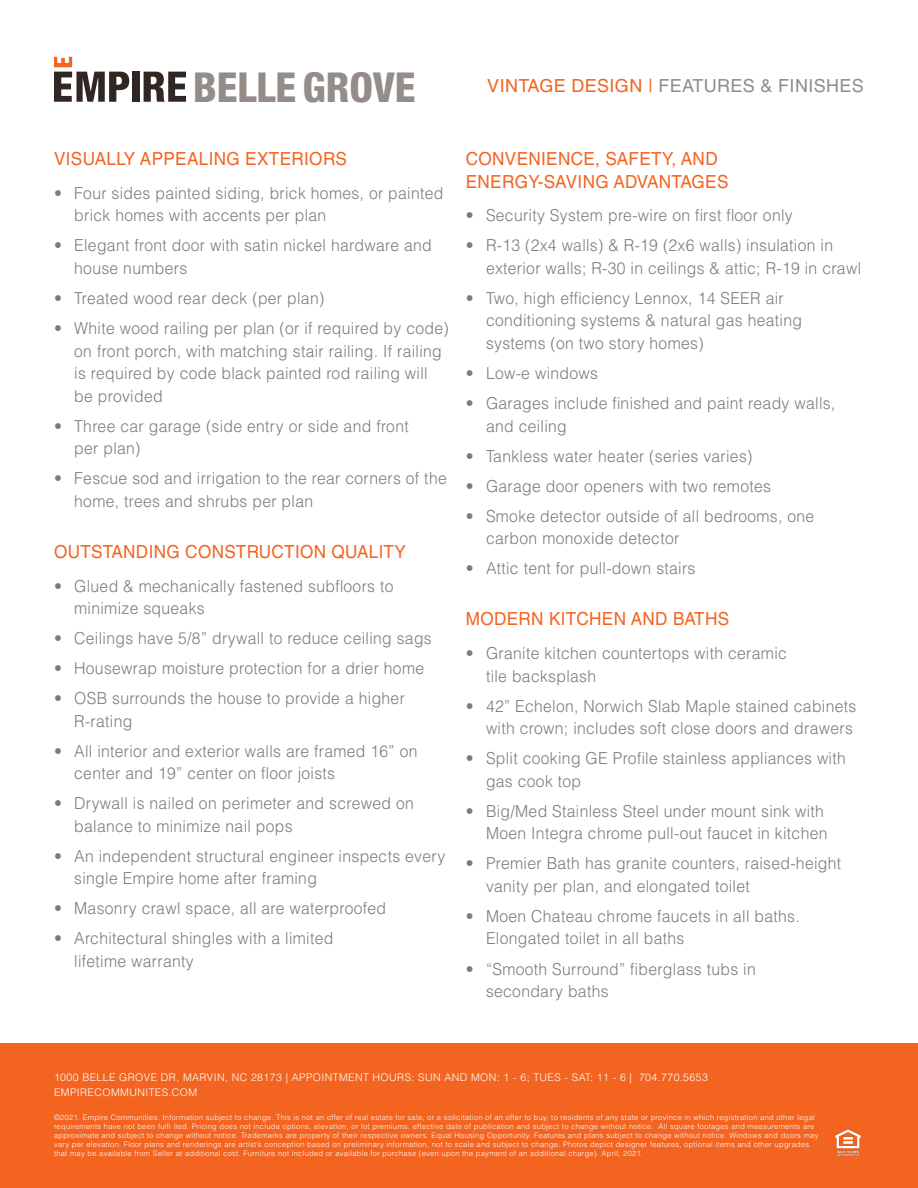
<style>
.page{position:relative;width:918px;height:1188px;background:#fff}
.page>*{position:absolute;margin:0;border:0;box-sizing:border-box;transform-origin:0 0}
.t1{font:800 condensed 41.25px "Helvetica Neue LT Std";color:#938c88}
.Features_Headline{font:18px/22.5px "Helvetica LT Std";letter-spacing:.02em;color:#f36421;scale:.95 1}
.t2{font:18px "Helvetica LT Std";letter-spacing:.02em;color:#938c88}
.t3{font:300 16.5px/22.5px "Helvetica LT Std";letter-spacing:.02em;color:#7f7a76;scale:.95 1}
.t4{font:300 10.5px/15px "Helvetica LT Std";letter-spacing:.04em;color:#fff}
.t5{font:300 7.5px/9px "Helvetica LT Std";letter-spacing:.04em;color:#fff}
.s1{color:#f36421}
</style>
<div class="page">
<div style="left:0;top:1043px;width:918px;height:145px;background:#f36421"></div>
<img style="left:835px;top:1129px;width:26px;height:27px">
<div style="left:132px;top:72px;width:7px;height:30px;background:#302722"></div>
<svg style="left:54px;top:57px;width:75px;height:45px"></svg>
<svg style="left:144px;top:72px;width:42px;height:30px"></svg>
<p class="t1" style="left:193px;top:62px;width:224px">BELLE GROVE</p>
<p class="t2" style="left:487px;top:75px;width:378px"><span class="s1">VINTAGE DESIGN |</span> FEATURES &amp; FINISHES</p>
<p class="Features_Headline" style="left:54px;top:147px;width:310px">VISUALLY APPEALING EXTERIORS</p>
<p class="t3" style="left:74px;top:182px;width:390px;text-indent:-20px">• Four sides painted siding, brick homes, or painted brick homes with accents per plan</p>
<p class="t3" style="left:74px;top:234px;width:378px;text-indent:-20px">• Elegant front door with satin nickel hardware and house numbers</p>
<p class="t3" style="left:54px;top:287px;width:286px">• Treated wood rear deck (per plan)</p>
<p class="t3" style="left:74px;top:317px;width:396px;text-indent:-20px">• White wood railing per plan (or if required by code) on front porch, with matching stair railing. If railing is required by code black painted rod railing will be provided</p>
<p class="t3" style="left:74px;top:414px;width:354px;text-indent:-20px">• Three car garage (side entry or side and front per plan)</p>
<p class="t3" style="left:74px;top:467px;width:394px;text-indent:-20px">• Fescue sod and irrigation to the rear corners of the home, trees and shrubs per plan</p>
<p class="Features_Headline" style="left:54px;top:540px;width:372px">OUTSTANDING CONSTRUCTION QUALITY</p>
<p class="t3" style="left:74px;top:574px;width:338px;text-indent:-20px">• Glued &amp; mechanically fastened subfloors to minimize squeaks</p>
<p class="t3" style="left:54px;top:627px;width:399px">• Ceilings have 5/8” drywall to reduce ceiling sags</p>
<p class="t3" style="left:54px;top:657px;width:391px">• Housewrap moisture protection for a drier home</p>
<p class="t3" style="left:74px;top:687px;width:350px;text-indent:-20px">• OSB surrounds the house to provide a higher<br>R-rating</p>
<p class="t3" style="left:74px;top:739px;width:363px;text-indent:-20px">• All interior and exterior walls are framed 16” on center and 19” center on floor joists</p>
<p class="t3" style="left:74px;top:792px;width:359px;text-indent:-20px">• Drywall is nailed on perimeter and screwed on balance to minimize nail pops</p>
<p class="t3" style="left:74px;top:845px;width:392px;text-indent:-20px">• An independent structural engineer inspects every single Empire home after framing</p>
<p class="t3" style="left:54px;top:897px;width:351px">• Masonry crawl space, all are waterproofed</p>
<p class="t3" style="left:74px;top:927px;width:274px;text-indent:-20px">• Architectural shingles with a limited lifetime warranty</p>
<p class="Features_Headline" style="left:466px;top:147px;width:278px">CONVENIENCE, SAFETY, AND<br>ENERGY-SAVING ADVANTAGES</p>
<p class="t3" style="left:466px;top:204px;width:346px">• Security System pre-wire on first floor only</p>
<p class="t3" style="left:486px;top:234px;width:396px;text-indent:-20px">• R-13 (2x4 walls) &amp; R-19 (2x6 walls) insulation in exterior walls; R-30 in ceilings &amp; attic; R-19 in crawl</p>
<p class="t3" style="left:486px;top:287px;width:334px;text-indent:-20px">• Two, high efficiency Lennox, 14 SEER air conditioning systems &amp; natural gas heating systems (on two story homes)</p>
<p class="t3" style="left:466px;top:362px;width:141px">• Low-e windows</p>
<p class="t3" style="left:486px;top:392px;width:369px;text-indent:-20px">• Garages include finished and paint ready walls, and ceiling</p>
<p class="t3" style="left:466px;top:444px;width:303px">• Tankless water heater (series varies)</p>
<p class="t3" style="left:466px;top:474px;width:323px">• Garage door openers with two remotes</p>
<p class="t3" style="left:486px;top:504px;width:347px;text-indent:-20px">• Smoke detector outside of all bedrooms, one carbon monoxide detector</p>
<p class="t3" style="left:466px;top:557px;width:243px">• Attic tent for pull-down stairs</p>
<p class="Features_Headline" style="left:466px;top:608px;width:279px">MODERN KITCHEN AND BATHS</p>
<p class="t3" style="left:486px;top:642px;width:318px;text-indent:-20px">• Granite kitchen countertops with ceramic tile backsplash</p>
<p class="t3" style="left:466px;top:694px;width:413px;text-align:right">• 42” Echelon, Norwich Slab Maple stained cabinets with crown; includes soft close doors and drawers</p>
<p class="t3" style="left:486px;top:747px;width:380px;text-indent:-20px">• Split cooking GE Profile stainless appliances with gas cook top</p>
<p class="t3" style="left:466px;top:800px;width:382px;text-align:right">• Big/Med Stainless Steel under mount sink with<br>Moen Integra chrome pull-out faucet in kitchen</p>
<p class="t3" style="left:486px;top:852px;width:375px;text-indent:-20px">• Premier Bath has granite counters, raised-height vanity per plan, and elongated toilet</p>
<p class="t3" style="left:486px;top:905px;width:332px;text-indent:-20px">• Moen Chateau chrome faucets in all baths.<br>Elongated toilet in all baths</p>
<p class="t3" style="left:486px;top:957px;width:286px;text-indent:-20px">• “Smooth Surround” fiberglass tubs in secondary baths</p>
<p class="t4" style="left:54px;top:1070px;width:655px">1000 BELLE GROVE DR, MARVIN, NC 28173 | APPOINTMENT HOURS: SUN AND MON: 1 - 6; TUES - SAT: 11 - 6 | 704.770.5653<br>EMPIRECOMMUNITES.COM</p>
<p class="t5" style="left:54px;top:1113px;width:766px">©2021. Empire Communities. Information subject to change. This is not an offer of real estate for sale, or a solicitation of an offer to buy, to residents of any state or province in which registration and other legal requirements have not been fulfi lled. Pricing does not include options, elevation, or lot premiums, effective date of publication and subject to change without notice. All square footages and measurements are approximate and subject to change without notice. Trademarks are property of their respective owners. Equal Housing Opportunity. Features and plans subject to change without notice. Windows and doors may vary per elevation. Floor plans and renderings are artist’s conception based on preliminary information, not to scale and subject to change. Photos depict designer features, optional items and other upgrades that may be available from Seller at additional cost. Furniture not included or available for purchase (even upon the payment of an additional charge). April, 2021.</p>
</div>
